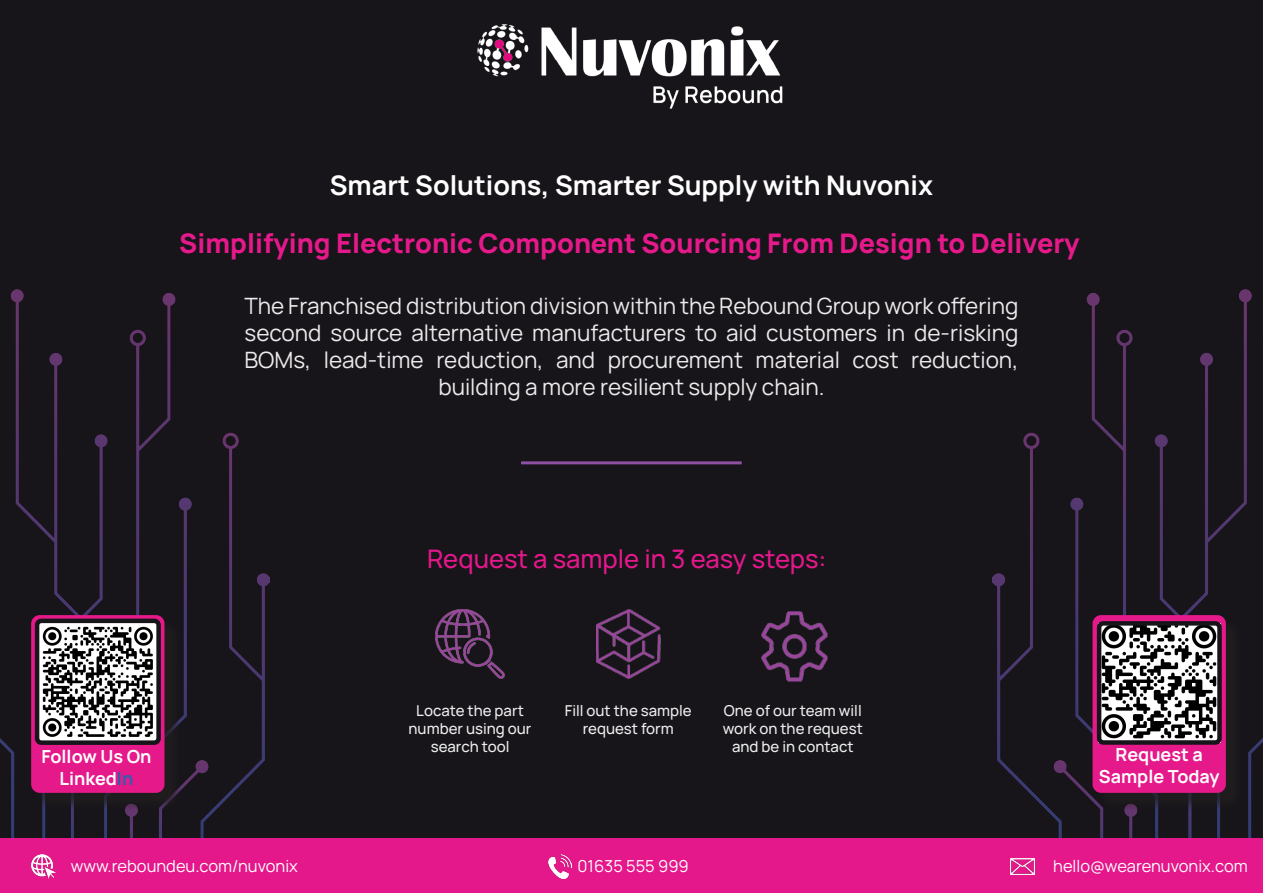
<style>
.page{position:relative;width:1263px;height:893px;background:#17151a}
.page>*{position:absolute;margin:0;border:0;box-sizing:border-box;transform-origin:0 0}
.t1{font:800 27px "Manrope";color:#e5198a}
.t2{font:700 27px "Manrope";color:#fff}
.t3{font:500 25.5px "Manrope";color:#e4178b}
.t4{font:22.5px/27px "Manrope";color:#ecebeb;text-align:center}
.t5{font:700 18px/21.6px "Manrope";color:#fff;text-align:center}
.t6{font:16.5px "Manrope";color:#fff}
.t7{font:500 15px/18px "Manrope";color:#eee;text-align:center}
.s1{color:#3060ad}
</style>
<div class="page">
<img style="left:0;top:289px;width:270px;height:550px">
<img style="left:993px;top:289px;width:270px;height:550px">
<div style="left:0;top:839px;width:1263px;height:54px;background:#e4178b"></div>
<img style="left:477px;top:24px;width:306px;height:84px">
<div style="left:521px;top:461px;width:221px;height:3px;border:2px solid #8e50a0"></div>
<img style="left:762px;top:611px;width:66px;height:70px">
<img style="left:596px;top:609px;width:64px;height:70px">
<img style="left:436px;top:609px;width:69px;height:70px">
<div style="left:33px;top:617px;width:150px;height:195px;background:#231f20"></div>
<div style="left:31px;top:615px;width:133px;height:178px;background:#e5198a;border-radius:9px"></div>
<div style="left:1095px;top:617px;width:149px;height:195px;background:#231f20"></div>
<div style="left:1092px;top:615px;width:134px;height:178px;background:#e5198a;border-radius:9px"></div>
<img style="left:40px;top:624px;width:116px;height:116px">
<img style="left:1102px;top:626px;width:115px;height:114px">
<div style="left:35px;top:619px;width:126px;height:126px;border:4px solid #17151a;border-radius:4px"></div>
<div style="left:1097px;top:621px;width:125px;height:124px;border:4px solid #17151a;border-radius:4px"></div>
<img style="left:548px;top:854px;width:23px;height:24px">
<img style="left:31px;top:855px;width:24px;height:23px">
<img style="left:1010px;top:858px;width:24px;height:16px">
<p class="t2" style="left:330px;top:166px;width:605px">Smart Solutions, Smarter Supply with Nuvonix</p>
<p class="t1" style="left:179px;top:224px;width:902px">Simplifying Electronic Component Sourcing From Design to Delivery</p>
<p class="t4" style="left:244px;top:292px;width:775px">The Franchised distribution division within the Rebound Group work offering second source alternative manufacturers to aid customers in de-risking BOMs, lead-time reduction, and procurement material cost reduction, building a more resilient supply chain.</p>
<p class="t3" style="left:427px;top:540px;width:401px">Request a sample in 3 easy steps:</p>
<p class="t7" style="left:409px;top:700px;width:124px">Locate the part number using our search tool</p>
<p class="t7" style="left:565px;top:700px;width:129px">Fill out the sample request form</p>
<p class="t7" style="left:723px;top:700px;width:142px">One of our team will work on the request and be in contact</p>
<p class="t5" style="left:41px;top:745px;width:112px">Follow Us On<br>Linked<span class="s1">In</span></p>
<p class="t5" style="left:1099px;top:743px;width:122px">Request a<br>Sample Today</p>
<p class="t6" style="left:71px;top:854px;width:229px">www.reboundeu.com/nuvonix</p>
<p class="t6" style="left:577px;top:854px;width:113px">01635 555 999</p>
<p class="t6" style="left:1053px;top:854px;width:196px">hello@wearenuvonix.com</p>
</div>
